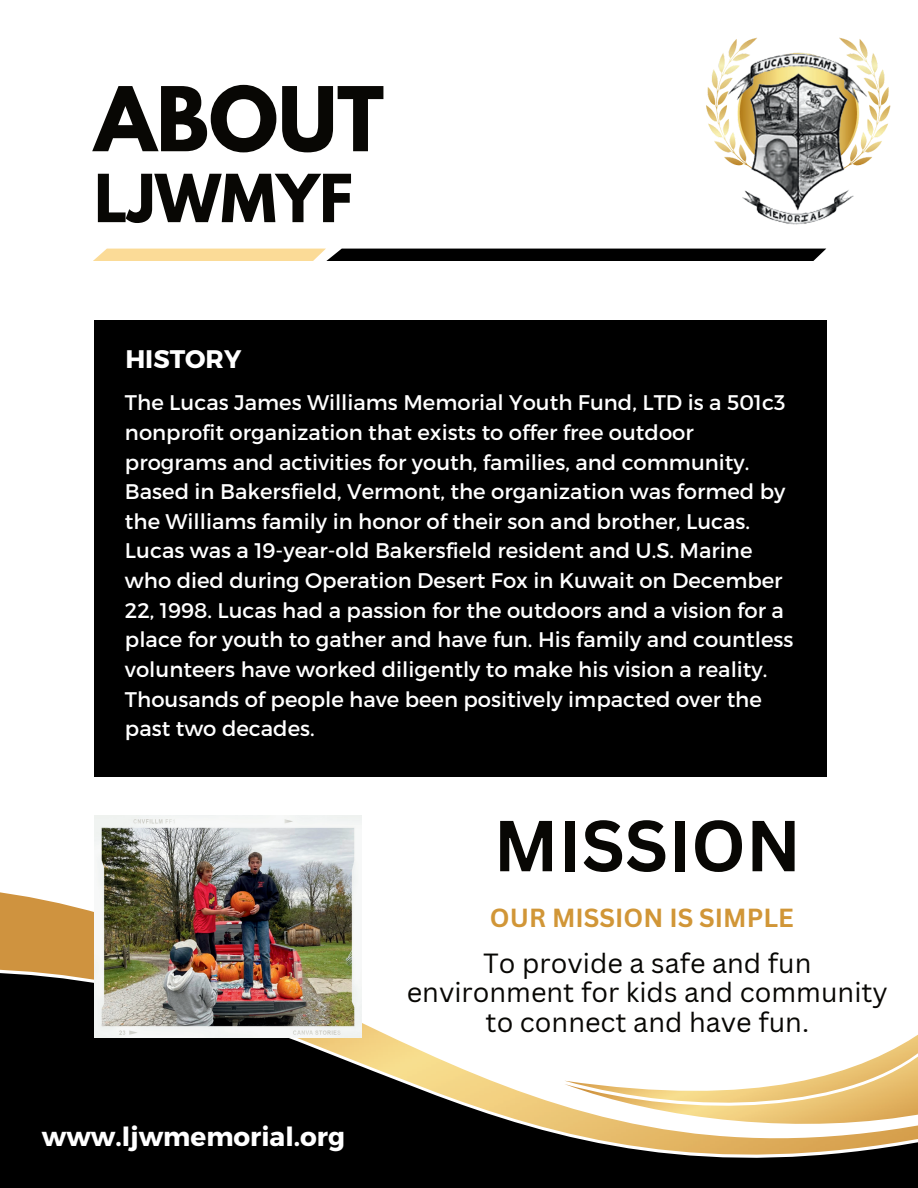
<style>
.page{position:relative;width:918px;height:1188px;background:#fff}
.page>*{position:absolute;margin:0;border:0;box-sizing:border-box;transform-origin:0 0}
.t1{font:700 79.05px "League Spartan";color:#080704}
.t2{font:700 70.5px "Canva Sans";color:#080704}
.t3{font:700 58.65px "League Spartan";color:#080704}
.t4{font:27px/29.2px "Canva Sans";color:#080704;text-align:center}
.t5{font:700 26.25px "Montserrat";color:#fff}
.t6{font:700 25.5px "Canva Sans";color:#d19637}
.t7{font:700 25.35px "Montserrat";color:#fff}
.t8{font:21.15px/29.7px "Montserrat";color:#fff}
</style>
<div class="page">
<div style="left:94px;top:320px;width:732px;height:456px;background:#000"></div>
<img style="left:0;top:892px;width:94px;height:81px">
<svg style="left:0;top:973px;width:918px;height:215px;fill:#000"></svg>
<img style="left:564px;top:1117px;width:354px;height:20px">
<img style="left:564px;top:1028px;width:354px;height:89px">
<svg style="left:93px;top:249px;width:733px;height:12px;background:#544b36"></svg>
<img style="left:706px;top:37px;width:185px;height:188px">
<img style="left:94px;top:815px;width:268px;height:223px">
<h1 class="t1" style="left:94px;top:57px;width:291px">ABOUT</h1>
<h3 class="t3" style="left:94px;top:153px;width:260px">LJWMYF</h3>
<p class="t7" style="left:125px;top:344px;width:117px">HISTORY</p>
<p class="t8" style="left:125px;top:388px;width:670px">The Lucas James Williams Memorial Youth Fund, LTD is a 501c3 nonprofit organization that exists to offer free outdoor programs and activities for youth, families, and community.<br>Based in Bakersfield, Vermont, the organization was formed by the Williams family in honor of their son and brother, Lucas.<br>Lucas was a 19-year-old Bakersfield resident and U.S. Marine who died during Operation Desert Fox in Kuwait on December 22, 1998. Lucas had a passion for the outdoors and a vision for a place for youth to gather and have fun. His family and countless volunteers have worked diligently to make his vision a reality.<br>Thousands of people have been positively impacted over the past two decades.</p>
<p class="t5" style="left:42px;top:1121px;width:305px">www.ljwmemorial.org</p>
<h2 class="t2" style="left:494px;top:804px;width:309px">MISSION</h2>
<p class="t6" style="left:490px;top:902px;width:305px">OUR MISSION IS SIMPLE</p>
<p class="t4" style="left:407px;top:949px;width:483px">To provide a safe and fun environment for kids and community to connect and have fun.</p>
</div>
